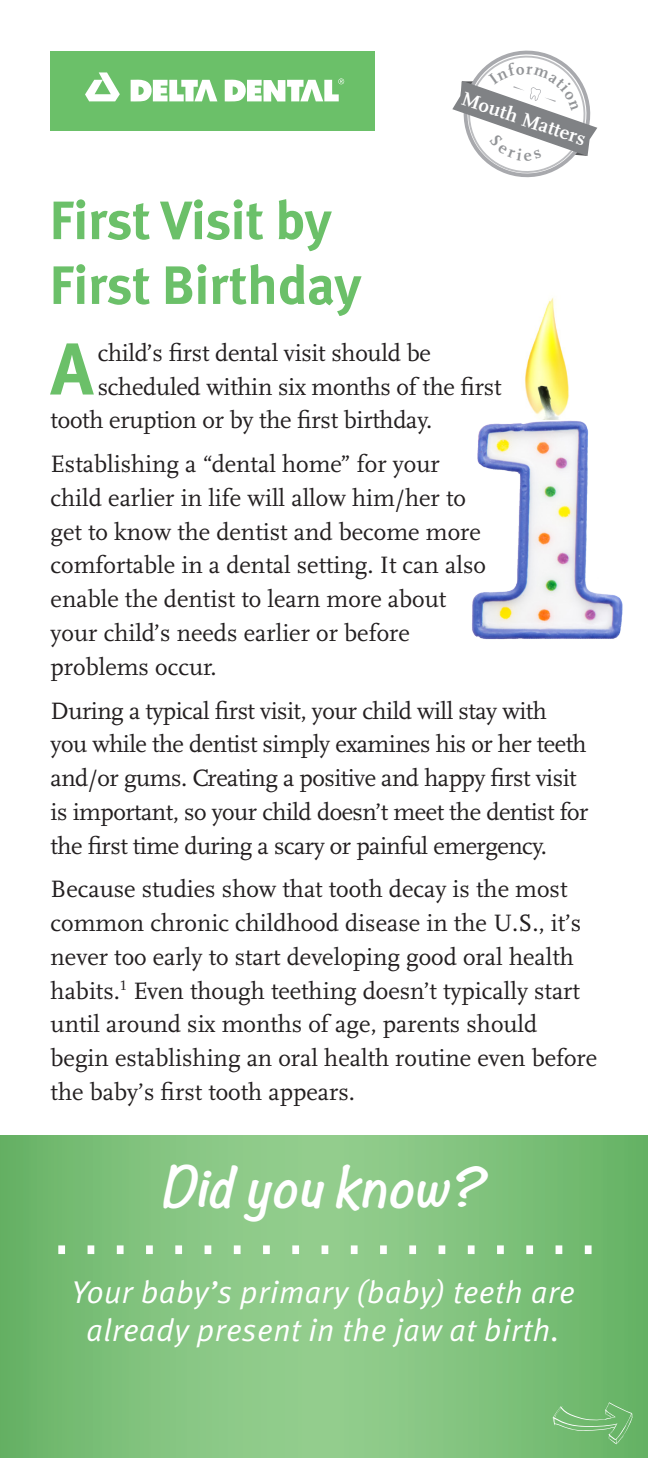
<style>
.page{position:relative;width:648px;height:1458px;background:#fff}
.page>*{position:absolute;margin:0;border:0;box-sizing:border-box;transform-origin:0 0}
.BULLETS{font:73.35px "Meta Bold LF";color:#6bc069}
.HEADLINE{font:54px/64.8px "Meta Bold LF";letter-spacing:-.005em;color:#6bc069}
.BULLETS-2{font:italic 700 49.5px "Noteworthy";color:#fff}
.BULLETS-3{font:italic 31.5px/38.2px "Meta Normal LF";letter-spacing:.02em;color:#fff;text-align:center}
.BULLETS-4{font:24.75px/33.8px "Scala LF";color:#231f20}
.BULLETS-5{font:24.75px/33.8px "Scala LF";letter-spacing:-.02em;color:#231f20}
.BULLETS-6{font:700 20.25px "Scala LF";color:#fff}
</style>
<div class="page">
<img style="left:0;top:1136px;width:648px;height:322px">
<svg style="left:58px;top:1245px;width:534px;height:9px"></svg>
<svg style="left:553px;top:1402px;width:79px;height:43px;background:#78bc76"></svg>
<div style="left:50px;top:51px;width:324px;height:79px;background:#6bc069"></div>
<svg style="left:85px;top:72px;width:35px;height:29px"></svg>
<svg style="left:131px;top:80px;width:86px;height:22px"></svg>
<svg style="left:225px;top:78px;width:119px;height:24px"></svg>
<img style="left:472px;top:420px;width:151px;height:220px">
<img style="left:525px;top:297px;width:44px;height:123px">
<svg style="left:452px;top:50px;width:146px;height:128px"></svg>
<p class="BULLETS-6" style="left:466px;top:88px;width:131px;rotate:18deg">Mouth Matters</p>
<p class="HEADLINE" style="left:50px;top:187px;width:313px">First Visit by<br>First Birthday</p>
<p class="BULLETS" style="left:51px;top:323px;width:44px">A</p>
<p class="BULLETS-4" style="left:98px;top:336px;width:335px">child’s first dental visit should be</p>
<p class="BULLETS-4" style="left:98px;top:370px;width:405px">scheduled within six months of the first</p>
<p class="BULLETS-4" style="left:51px;top:404px;width:383px">tooth eruption or by the first birthday.</p>
<p class="BULLETS-4" style="left:51px;top:448px;width:437px">Establishing a “dental home” for your child earlier in life will allow him/her to get to know the dentist and become more comfortable in a dental setting. It can also enable the dentist to learn more about your child’s needs earlier or before problems occur.</p>
<p class="BULLETS-5" style="left:51px;top:694px;width:539px">During a typical first visit, your child will stay with you while the dentist simply examines his or her teeth and/or gums. Creating a positive and happy first visit is important, so your child doesn’t meet the dentist for the first time during a scary or painful emergency.</p>
<p class="BULLETS-4" style="left:51px;top:873px;width:548px">Because studies show that tooth decay is the most common chronic childhood disease in the U.S., it’s never too early to start developing good oral health habits.<sup>1</sup> Even though teething doesn’t typically start until around six months of age, parents should begin establishing an oral health routine even before the baby’s first tooth appears.</p>
<p class="BULLETS-2" style="left:161px;top:1144px;width:342px">Didyouknow?</p>
<p class="BULLETS-3" style="left:71px;top:1273px;width:505px">Your baby’s primary (baby) teeth are already present in the jaw at birth.</p>
</div>
